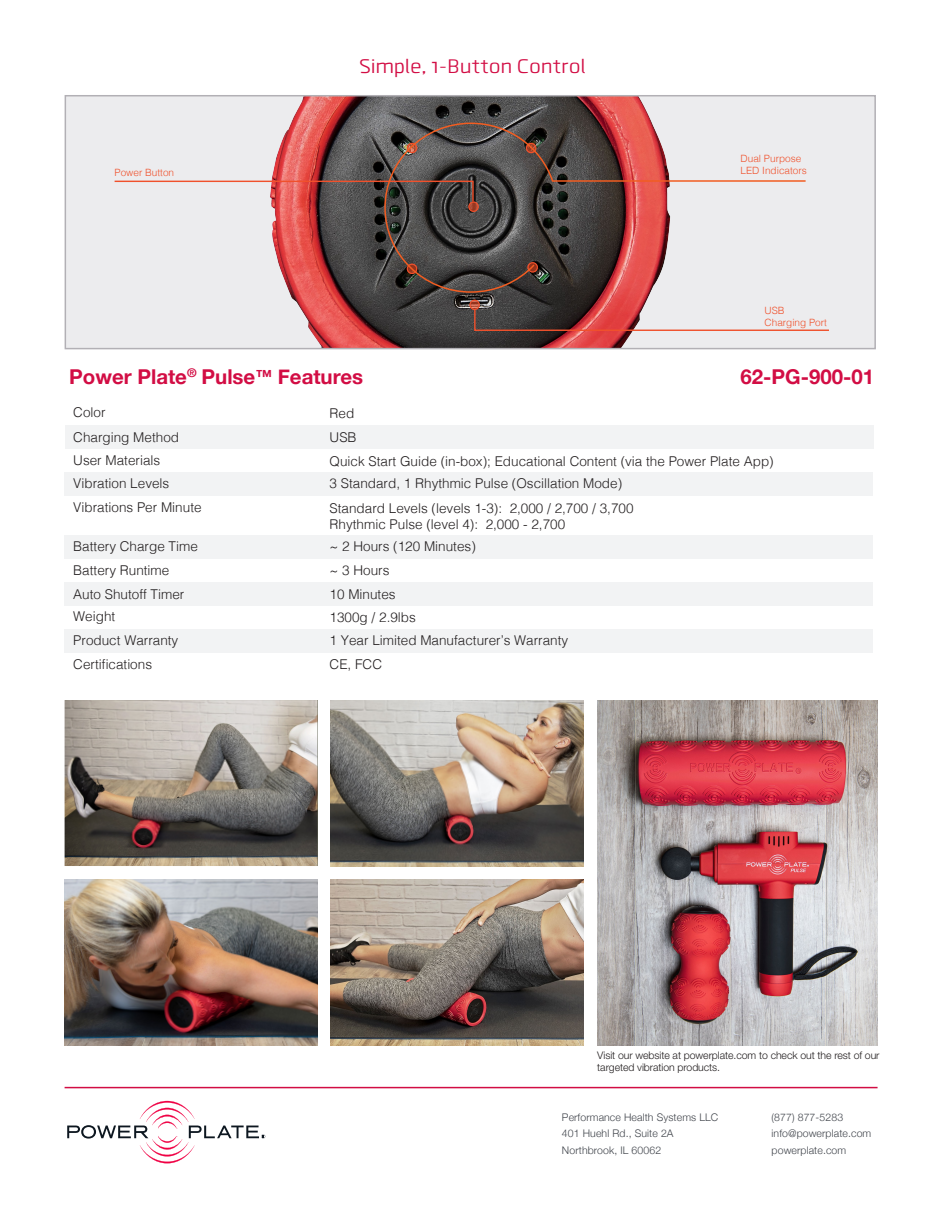
<style>
.page{position:relative;width:945px;height:1215px;background:#fff}
.page>*{position:absolute;margin:0;border:0;box-sizing:border-box;transform-origin:0 0}
.t1{font:700 20.4px "Helvetica Neue";color:#d20d44}
.t2{font:300 20.4px "Clio XS Light";color:#d20d44}
.t3{font:300 13.5px/24.3px "Helvetica";color:#231f20}
.t4{font:300 10.5px/16.5px "Helvetica Neue";letter-spacing:.01em;color:#40444b}
.t5{font:300 10.5px/12px "Helvetica Neue LT Std";letter-spacing:-.005em;color:#231f20}
.t6{font:300 10.05px/12px "Helvetica";color:#f0512c}
.s1{font-size:16.8px}
</style>
<div class="page">
<img style="left:68px;top:98px;width:805px;height:248px">
<div style="left:65px;top:95px;width:811px;height:254px;border:2px solid #b2b0b5"></div>
<div style="left:65px;top:425px;width:809px;height:23px;background:#f2f3f4"></div>
<div style="left:65px;top:473px;width:808px;height:23px;background:#f2f3f4"></div>
<div style="left:65px;top:535px;width:808px;height:23px;background:#f2f3f4"></div>
<div style="left:65px;top:629px;width:808px;height:23px;background:#f2f3f4"></div>
<div style="left:65px;top:582px;width:808px;height:24px;background:#f2f3f4"></div>
<img style="left:65px;top:700px;width:253px;height:166px">
<img style="left:65px;top:880px;width:253px;height:166px">
<img style="left:331px;top:700px;width:253px;height:166px">
<svg style="left:113px;top:180px;width:271px;height:23px;background:#c4a4a2"></svg>
<svg style="left:473px;top:309px;width:357px;height:23px;background:#b59493"></svg>
<svg style="left:470px;top:300px;width:9px;height:9px"></svg>
<div style="left:469px;top:300px;width:11px;height:10px;border:1px solid #f0512c;border-radius:50%"></div>
<svg style="left:384px;top:122px;width:423px;height:172px;background:#8e7b7a"></svg>
<svg style="left:67px;top:1101px;width:198px;height:62px"></svg>
<img style="left:331px;top:880px;width:253px;height:166px">
<img style="left:597px;top:700px;width:281px;height:346px">
<hr style="left:65px;top:1087px;width:813px;height:1px;background:#d20d44">
<p class="t6" style="left:115px;top:166px;width:61px">Power Button</p>
<h1 class="t2" style="left:359px;top:54px;width:228px">Simple, 1-Button Control</h1>
<p class="t6" style="left:741px;top:151px;width:68px">Dual Purpose<br>LED Indicators</p>
<p class="t6" style="left:765px;top:304px;width:64px">USB<br>Charging Port</p>
<h1 class="t1" style="left:69px;top:361px;width:295px">Power Plate<sup>®</sup> Pulse<span class="s1">™</span> Features</h1>
<h1 class="t1" style="left:741px;top:361px;width:135px">62-PG-900-01</h1>
<p class="t3" style="left:73px;top:399px;width:34px">Color</p>
<p class="t3" style="left:330px;top:400px;width:26px">Red</p>
<p class="t3" style="left:73px;top:424px;width:107px;line-height:23.2px">Charging Method<br>User Materials</p>
<p class="t3" style="left:330px;top:424px;width:446px">USB<br>Quick Start Guide (in-box); Educational Content (via the Power Plate App)</p>
<p class="t3" style="left:73px;top:470px;width:130px">Vibration Levels<br>Vibrations Per Minute</p>
<p class="t3" style="left:330px;top:470px;width:305px;line-height:24.8px">3 Standard, 1 Rhythmic Pulse (Oscillation Mode)<br>Standard Levels (levels 1-3): 2,000 / 2,700 / 3,700</p>
<p class="t3" style="left:330px;top:511px;width:237px">Rhythmic Pulse (level 4): 2,000 - 2,700</p>
<p class="t3" style="left:73px;top:534px;width:126px">Battery Charge Time</p>
<p class="t3" style="left:330px;top:534px;width:148px">~ 2 Hours (120 Minutes)</p>
<p class="t3" style="left:73px;top:557px;width:98px">Battery Runtime</p>
<p class="t3" style="left:330px;top:557px;width:61px">~ 3 Hours</p>
<p class="t3" style="left:73px;top:581px;width:113px">Auto Shutoff Timer</p>
<p class="t3" style="left:330px;top:581px;width:68px">10 Minutes</p>
<p class="t3" style="left:73px;top:603px;width:44px">Weight</p>
<p class="t3" style="left:330px;top:604px;width:88px">1300g / 2.9lbs</p>
<p class="t3" style="left:73px;top:627px;width:107px">Product Warranty</p>
<p class="t3" style="left:330px;top:627px;width:240px">1 Year Limited Manufacturer’s Warranty</p>
<p class="t3" style="left:73px;top:651px;width:80px">Certifications</p>
<p class="t3" style="left:330px;top:651px;width:54px">CE, FCC</p>
<p class="t5" style="left:597px;top:1049px;width:284px">Visit our website at powerplate.com to check out the rest of our targeted vibration products.</p>
<p class="t4" style="left:562px;top:1108px;width:158px">Performance Health Systems LLC<br>401 Huehl Rd., Suite 2A<br>Northbrook, IL 60062</p>
<p class="t4" style="left:772px;top:1108px;width:101px">(877) 877-5283 info@powerplate.com powerplate.com</p>
</div>
